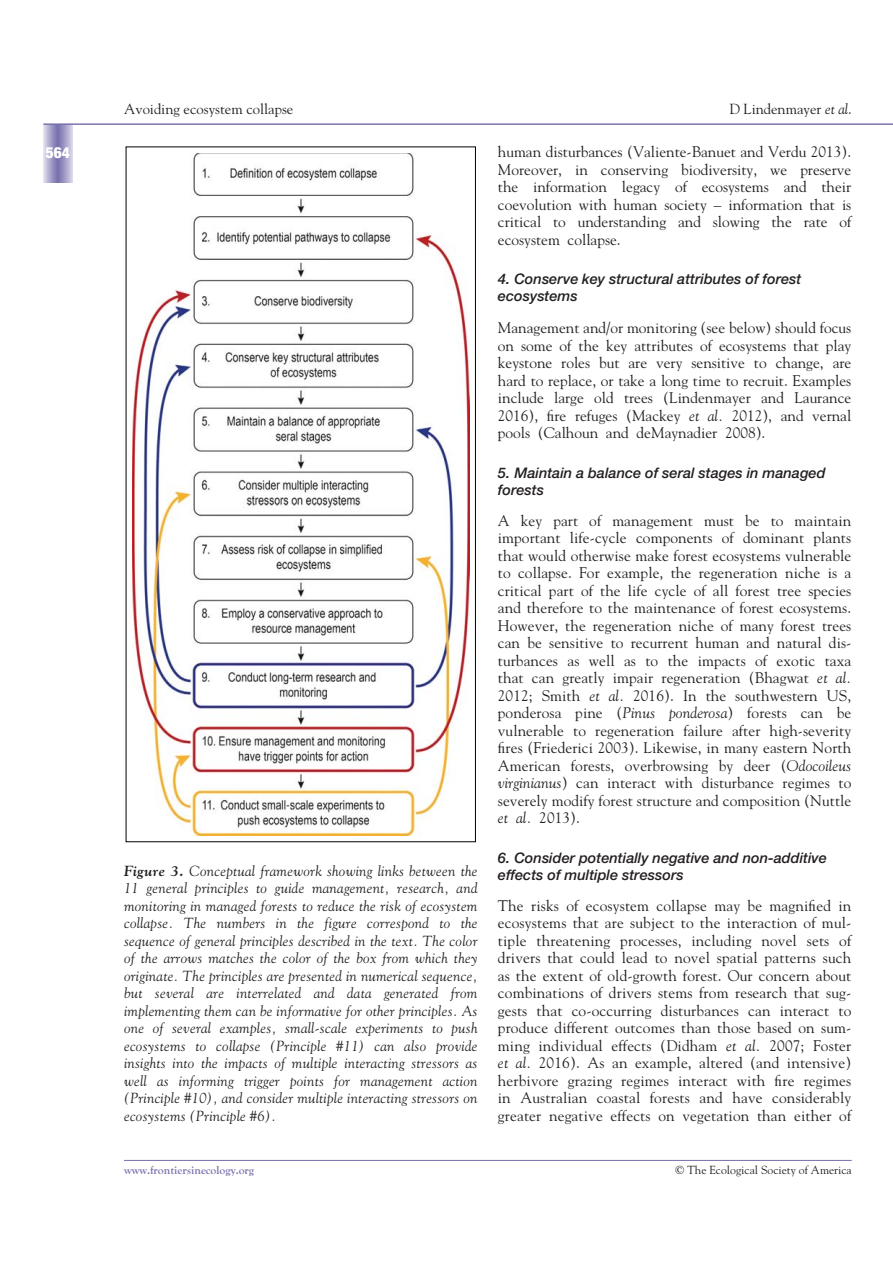
<style>
.page{position:relative;width:893px;height:1263px;background:#fff}
.page>*{position:absolute;margin:0;border:0;box-sizing:border-box;transform-origin:0 0}
.t1{font:15.3px/17.5px "Goudy";color:#231f20;text-align:justify}
.t2{font:900 condensed 15.3px "Helvetica Neue";color:#fff}
.t3{font:italic 14.55px/17.5px "Goudy";letter-spacing:.02em;color:#231f20;text-align:justify}
.t4{font:italic 500 14.55px/17.5px "Helvetica Neue";color:#231f20}
.t5{font:14.55px "Goudy";color:#231f20}
.t6{font:11.7px "Goudy";color:#231f20}
.t7{font:700 11.7px "Goudy";color:#7670ac}
.s1{font-style:italic}
.s2{font-weight:700}
</style>
<div class="page">
<svg style="left:43px;top:125px;width:29px;height:57px;background:#a7a3ca"></svg>
<hr style="left:43px;top:123px;width:850px;height:2px;background:#7670ac">
<hr style="left:124px;top:1160px;width:728px;height:1px;background:#7670ac">
<img style="left:132px;top:153px;width:337px;height:683px">
<p class="t2" style="left:46px;top:147px;width:25px">564</p>
<p class="t5" style="left:124px;top:103px;width:171px">Avoiding ecosystem collapse</p>
<p class="t5" style="left:729px;top:103px;width:124px">D Lindenmayer <span class="s1">et al</span>.</p>
<p class="t1" style="left:498px;top:144px;width:355px">human disturbances (Valiente- Banuet and Verdu 2013).<br>Moreover, in conserving biodiversity, we preserve the information legacy of ecosystems and their coevolution with human society – information that is critical to understanding and slowing the rate of ecosystem collapse.</p>
<p class="t4" style="left:498px;top:271px;width:305px">4. Conserve key structural attributes of forest ecosystems</p>
<p class="t1" style="left:498px;top:320px;width:355px">Management and/or monitoring (see below) should focus on some of the key attributes of ecosystems that play keystone roles but are very sensitive to change, are hard to replace, or take a long time to recruit. Examples include large old trees (Lindenmayer and Laurance 2016), fire refuges (Mackey <span class="s1">et al.</span> 2012), and vernal pools (Calhoun and deMaynadier 2008).</p>
<p class="t4" style="left:498px;top:465px;width:329px">5. Maintain a balance of seral stages in managed forests</p>
<p class="t1" style="left:498px;top:513px;width:355px">A key part of management must be to maintain important life- cycle components of dominant plants that would otherwise make forest ecosystems vulnerable to collapse. For example, the regeneration niche is a critical part of the life cycle of all forest tree species and therefore to the maintenance of forest ecosystems.<br>However, the regeneration niche of many forest trees can be sensitive to recurrent human and natural dis&shy;turbances as well as to the impacts of exotic taxa that can greatly impair regeneration (Bhagwat <span class="s1">et al.<br></span>2012; Smith <span class="s1">et al.</span> 2016). In the southwestern US, ponderosa pine (<span class="s1">Pinus ponderosa</span>) forests can be vulnerable to regeneration failure after high- severity fires (Friederici 2003). Likewise, in many eastern North American forests, overbrowsing by deer (<span class="s1">Odocoileus virginianus</span>) can interact with disturbance regimes to severely modify forest structure and composition (Nuttle <span class="s1">et al.</span> 2013).</p>
<p class="t4" style="left:498px;top:850px;width:331px">6. Consider potentially negative and non-additive effects of multiple stressors</p>
<p class="t1" style="left:498px;top:898px;width:355px">The risks of ecosystem collapse may be magnified in ecosystems that are subject to the interaction of mul&shy;tiple threatening processes, including novel sets of drivers that could lead to novel spatial patterns such as the extent of old- growth forest. Our concern about combinations of drivers stems from research that sug&shy;gests that co- occurring disturbances can interact to produce different outcomes than those based on sum&shy;ming individual effects (Didham <span class="s1">et al.</span> 2007; Foster <span class="s1">et al.</span> 2016). As an example, altered (and intensive) herbivore grazing regimes interact with fire regimes in Australian coastal forests and have considerably greater negative effects on vegetation than either of</p>
<p class="t3" style="left:124px;top:863px;width:355px"><span class="s2">Figure 3.</span> Conceptual framework showing links between the 11 general principles to guide management, research, and monitoring in managed forests to reduce the risk of ecosystem collapse. The numbers in the figure correspond to the sequence of general principles described in the text. The color of the arrows matches the color of the box from which they originate. The principles are presented in numerical sequence, but several are interrelated and data generated from implementing them can be informative for other principles. As one of several examples, small- scale experiments to push ecosystems to collapse (Principle #11) can also provide insights into the impacts of multiple interacting stressors as well as informing trigger points for management action (Principle #10), and consider multiple interacting stressors on ecosystems (Principle #6).</p>
<p class="t7" style="left:124px;top:1165px;width:132px">www.frontiersinecology.org</p>
<p class="t6" style="left:675px;top:1165px;width:178px">© The Ecological Society of America</p>
</div>
